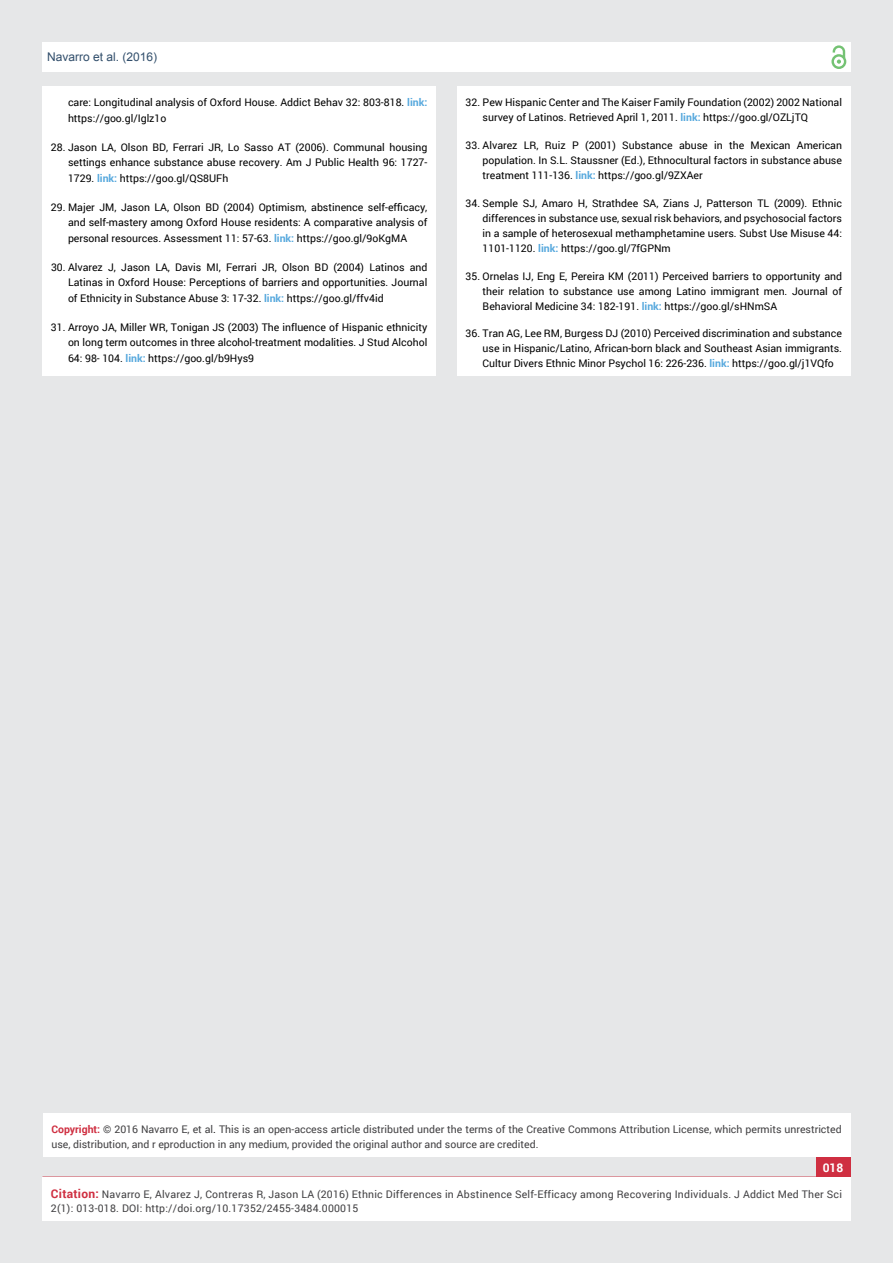
<style>
.page{position:relative;width:893px;height:1263px;background:#e6e7e8}
.page>*{position:absolute;margin:0;border:0;box-sizing:border-box;transform-origin:0 0}
.t1{font:12px "Arial";color:#314e6b}
.t2{font:700 12px "Roboto";color:#fff}
.t3{font:10.5px/15px "Roboto";color:#000;text-align:justify}
.t4{font:10.5px/15px "Roboto";color:#414042}
.t5{font:10.5px/13.5px "Roboto";letter-spacing:.02em;color:#414042}
.s1{font-weight:700;color:#56a8dd}
.s2{font-weight:700;color:#cf2f41}
.s3{color:#0d0d0d}
.s4{font-weight:700;font-size:12px;color:#cf2f41}
</style>
<div class="page">
<div style="left:42px;top:43px;width:808px;height:29px;background:#fff"></div>
<div style="left:831px;top:54px;width:15px;height:15px;border:2px solid #74c273;border-radius:50%"></div>
<svg style="left:831px;top:45px;width:15px;height:19px"></svg>
<div style="left:816px;top:1156px;width:34px;height:40px;background:#cf2f41"></div>
<div style="left:42px;top:1177px;width:808px;height:43px;background:#fff"></div>
<div style="left:43px;top:1114px;width:807px;height:43px;background:#fff"></div>
<div style="left:42px;top:87px;width:394px;height:289px;background:#fff"></div>
<div style="left:457px;top:87px;width:393px;height:289px;background:#fff"></div>
<p class="t1" style="left:47px;top:51px;width:112px">Navarro et al. (2016)</p>
<p class="t3" style="left:68px;top:94px;width:361px;line-height:15.8px">care: Longitudinal analysis of Oxford House. Addict Behav 32: 803-818. <span class="s1">link: </span>https://goo.gl/Iglz1o</p>
<p class="t3" style="left:68px;top:139px;width:361px;line-height:15.8px;text-indent:-17px">28. Jason LA, Olson BD, Ferrari JR, Lo Sasso AT (2006). Communal housing settings enhance substance abuse recovery. Am J Public Health 96: 1727- 1729. <span class="s1">link:</span> https://goo.gl/QS8UFh</p>
<p class="t3" style="left:68px;top:199px;width:361px;line-height:15.8px;text-indent:-17px">29. Majer JM, Jason LA, Olson BD (2004) Optimism, abstinence self-efficacy, and self-mastery among Oxford House residents: A comparative analysis of personal resources. Assessment 11: 57-63. <span class="s1">link:</span> https://goo.gl/9oKgMA</p>
<p class="t3" style="left:68px;top:259px;width:361px;line-height:15.8px;text-indent:-17px">30. Alvarez J, Jason LA, Davis MI, Ferrari JR, Olson BD (2004) Latinos and Latinas in Oxford House: Perceptions of barriers and opportunities. Journal of Ethnicity in Substance Abuse 3: 17-32. <span class="s1">link:</span> https://goo.gl/ffv4id</p>
<p class="t3" style="left:68px;top:319px;width:361px;line-height:15.8px;text-indent:-17px">31. Arroyo JA, Miller WR, Tonigan JS (2003) The influence of Hispanic ethnicity on long term outcomes in three alcohol-treatment modalities. J Stud Alcohol 64: 98- 104. <span class="s1">link:</span> https://goo.gl/b9Hys9</p>
<p class="t3" style="left:483px;top:95px;width:361px;text-indent:-17px">32. Pew Hispanic Center and The Kaiser Family Foundation (2002) 2002 National survey of Latinos. Retrieved April 1, 2011. <span class="s1">link:</span> https://goo.gl/OZLjTQ</p>
<p class="t3" style="left:483px;top:137px;width:361px;text-indent:-17px">33. Alvarez LR, Ruiz P (2001) Substance abuse in the Mexican American population. In S.L. Staussner (Ed.), Ethnocultural factors in substance abuse treatment 111-136. <span class="s1">link:</span> https://goo.gl/9ZXAer</p>
<p class="t3" style="left:483px;top:195px;width:361px;text-indent:-17px">34. Semple SJ, Amaro H, Strathdee SA, Zians J, Patterson TL (2009). Ethnic differences in substance use, sexual risk behaviors, and psychosocial factors in a sample of heterosexual methamphetamine users. Subst Use Misuse 44:<br>1101-1120. <span class="s1">link:</span> https://goo.gl/7fGPNm</p>
<p class="t3" style="left:483px;top:268px;width:361px;text-indent:-17px">35. Ornelas IJ, Eng E, Pereira KM (2011) Perceived barriers to opportunity and their relation to substance use among Latino immigrant men. Journal of Behavioral Medicine 34: 182-191. <span class="s1">link:</span> https://goo.gl/sHNmSA</p>
<p class="t3" style="left:483px;top:326px;width:361px;text-indent:-17px">36. Tran AG, Lee RM, Burgess DJ (2010) Perceived discrimination and substance use in Hispanic/Latino, African-born black and Southeast Asian immigrants.<br>Cultur Divers Ethnic Minor Psychol 16: 226-236. <span class="s1">link:</span> https://goo.gl/j1VQfo</p>
<p class="t4" style="left:51px;top:1122px;width:792px"><span class="s2">Copyright:</span> © 2016 Navarro E, et al<span class="s3">.</span> This is an open-access article distributed under the terms of the Creative Commons Attribution License, which permits unrestricted use, distribution, and r eproduction in any medium, provided the original author and source are credited.</p>
<p class="t2" style="left:823px;top:1159px;width:22px">018</p>
<p class="t5" style="left:51px;top:1188px;width:792px"><span class="s4">Citation:</span> Navarro E, Alvarez J, Contreras R, Jason LA (2016) Ethnic Differences in Abstinence Self-Efficacy among Recovering Individuals. J Addict Med Ther Sci<br>2(1): 013-018. DOI: http://doi.org/10.17352/2455-3484.000015</p>
</div>
